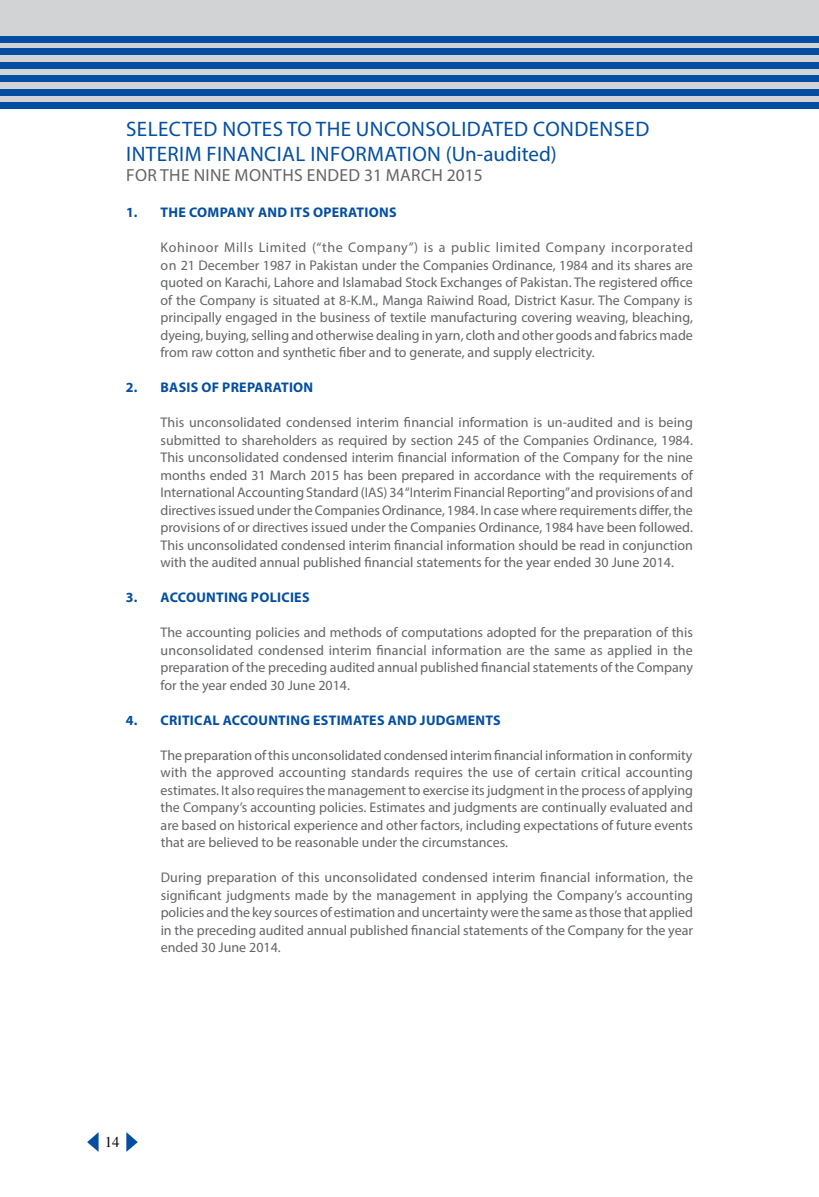
<style>
.page{position:relative;width:819px;height:1197px;background:#fff}
.page>*{position:absolute;margin:0;border:0;box-sizing:border-box;transform-origin:0 0}
.t1{font:21px/25.2px "Myriad Pro";letter-spacing:.02em;color:#034ea2}
.t2{font:17.5px "Myriad Pro";letter-spacing:.02em;color:#636466}
.t3{font:14.88px "Times";color:#000}
.t4{font:14px/17.5px "Myriad Pro";color:#636466;text-align:justify}
.t5{font:700 14px "Myriad Pro";letter-spacing:.02em;color:#034ea2}
</style>
<div class="page">
<div style="left:0;top:0;width:819px;height:109px;background:#d1d3d4"></div>
<div style="left:0;top:36px;width:819px;height:6px;background:#034ea2"></div>
<div style="left:0;top:49px;width:819px;height:6px;background:#034ea2"></div>
<div style="left:0;top:62px;width:819px;height:7px;background:#034ea2"></div>
<div style="left:0;top:75px;width:819px;height:7px;background:#034ea2"></div>
<div style="left:0;top:89px;width:819px;height:7px;background:#034ea2"></div>
<div style="left:0;top:102px;width:819px;height:7px;background:#034ea2"></div>
<svg style="left:126px;top:1132px;width:12px;height:20px"></svg>
<svg style="left:87px;top:1132px;width:12px;height:20px"></svg>
<h1 class="t1" style="left:126px;top:116px;width:525px">SELECTED NOTES TO THE UNCONSOLIDATED CONDENSED<br>INTERIM FINANCIAL INFORMATION (Un-audited)</h1>
<p class="t2" style="left:126px;top:165px;width:87px">FOR THE Nine</p>
<p class="t2" style="left:235px;top:165px;width:25px">Months</p>
<p class="t2" style="left:307px;top:165px;width:103px">ENDED 31 March</p>
<p class="t2" style="left:447px;top:165px;width:37px">2015</p>
<p class="t5" style="left:126px;top:203px;width:26px">1. TH</p>
<p class="t5" style="left:179px;top:203px;width:220px">E COMPANY AND ITS OPERATIONS</p>
<p class="t4" style="left:161px;top:239px;width:534px">Kohinoor Mills Limited (“the Company”) is a public limited Company incorporated on 21 December 1987 in Pakistan under the Companies Ordinance, 1984 and its shares are quoted on Karachi, Lahore and Islamabad Stock Exchanges of Pakistan. The registered office of the Company is situated at 8-K.M., Manga Raiwind Road, District Kasur. The Company is principally engaged in the business of textile manufacturing covering weaving, bleaching, dyeing, buying, selling and otherwise dealing in yarn, cloth and other goods and fabrics made from raw cotton and synthetic fiber and to generate, and supply electricity.</p>
<p class="t5" style="left:126px;top:378px;width:52px">2. BASIS</p>
<p class="t5" style="left:201px;top:378px;width:30px">OF PREPARATION</p>
<p class="t4" style="left:161px;top:414px;width:534px">This unconsolidated condensed interim financial information is un-audited and is being submitted to shareholders as required by section 245 of the Companies Ordinance, 1984.<br>This unconsolidated condensed interim financial information of the Company for the nine months ended 31 March 2015 has been prepared in accordance with the requirements of International Accounting Standard (IAS) 34 “Interim Financial Reporting” and provisions of and directivesissued underthe CompaniesOrdinance, 1984. In case where requirements differ,the provisions of or directives issued under the Companies Ordinance, 1984 have been followed.<br>This unconsolidated condensed interim financial information should be read in conjunction with the audited annual published financial statements for the year ended 30 June 2014.</p>
<p class="t5" style="left:126px;top:588px;width:23px">3. ACCOUNTING</p>
<p class="t5" style="left:251px;top:588px;width:34px">POLICIES</p>
<p class="t4" style="left:161px;top:624px;width:534px">The accounting policies and methods of computations adopted for the preparation of this unconsolidated condensed interim financial information are the same as applied in the preparation of the preceding audited annual published financial statements of the Company for the year ended 30 June 2014.</p>
<p class="t5" style="left:126px;top:711px;width:22px">4. CRITICA</p>
<p class="t5" style="left:212px;top:711px;width:20px">L ACCOUNTING</p>
<p class="t5" style="left:313px;top:711px;width:8px">ESTI</p>
<p class="t5" style="left:341px;top:711px;width:21px">MATES</p>
<p class="t5" style="left:388px;top:711px;width:11px">AND</p>
<p class="t5" style="left:420px;top:711px;width:17px">JUDG</p>
<p class="t5" style="left:456px;top:711px;width:22px">MENTS</p>
<p class="t4" style="left:161px;top:746px;width:534px">The preparation of this unconsolidated condensed interim financial information in conformity with the approved accounting standards requires the use of certain critical accounting estimates. It also requiresthe managementto exercise its judgmentin the process of applying the Company’s accounting policies. Estimates and judgments are continually evaluated and are based on historical experience and other factors, including expectations of future events that are believed to be reasonable under the circumstances.</p>
<p class="t4" style="left:161px;top:869px;width:534px">During preparation of this unconsolidated condensed interim financial information, the significant judgments made by the management in applying the Company’s accounting policies and the key sources of estimation and uncertainty were the same as those that applied in the preceding audited annual published financial statements of the Company for the year ended 30 June 2014.</p>
<p class="t3" style="left:105px;top:1129px;width:16px">14</p>
</div>
